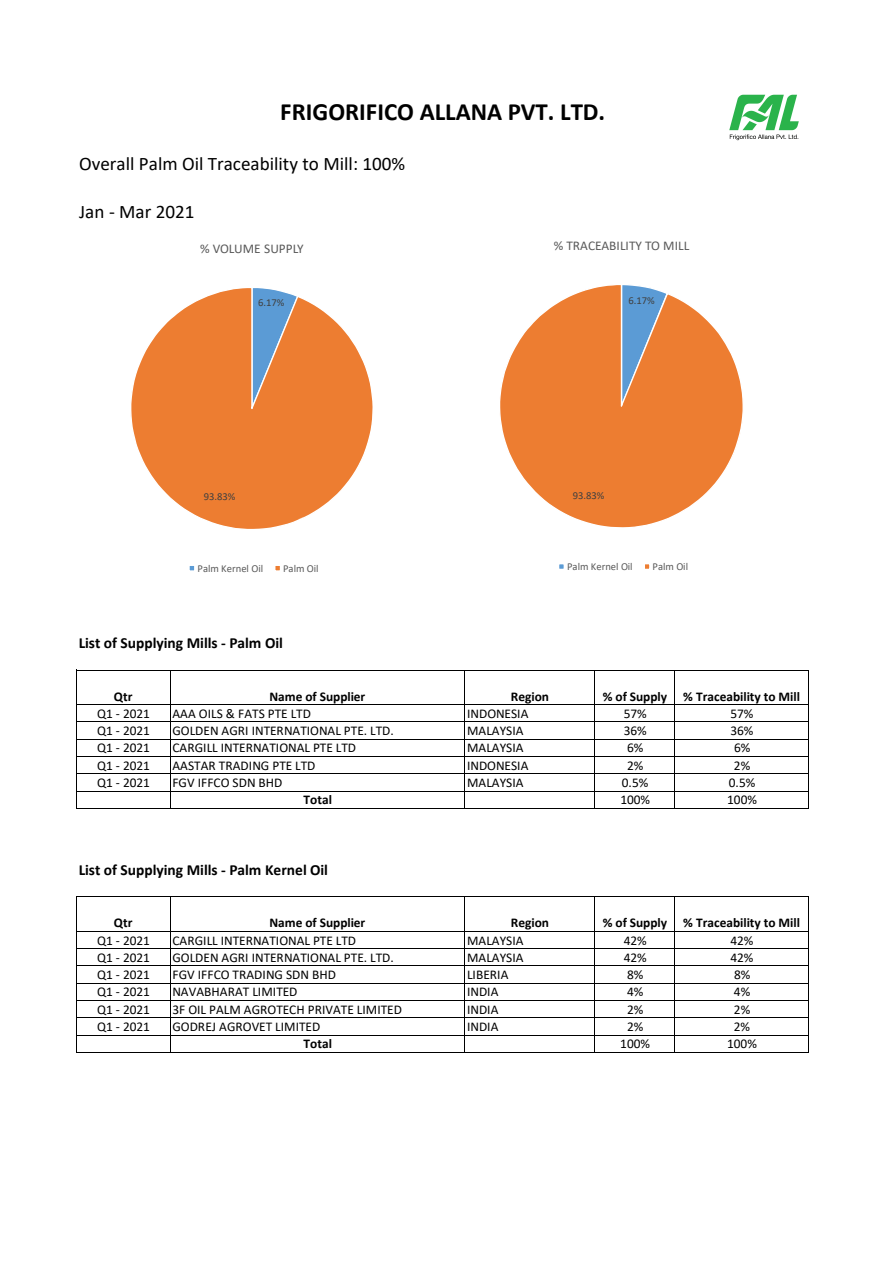
<style>
.page{position:relative;width:893px;height:1263px;background:#fff}
.page>*{position:absolute;margin:0;border:0;box-sizing:border-box;transform-origin:0 0}
.t1{font:700 24.9px "Calibri";color:#000}
.t2{font:19.05px "Calibri";color:#000}
.t3{font:700 15.45px "Calibri";color:#000}
.t4{font:13.35px "Calibri";color:#000}
.t5{font:700 13.35px "Calibri";color:#000}
.t6{font:13.35px "Calibri";color:#595959}
.t7{font:10.65px "Calibri";color:#595959}
.t8{font:10.65px "Calibri";letter-spacing:-.005em;color:#404040}
</style>
<div class="page">
<hr style="left:76px;top:670px;width:1px;height:139px;background:#000">
<hr style="left:170px;top:671px;width:1px;height:138px;background:#000">
<hr style="left:464px;top:671px;width:1px;height:138px;background:#000">
<hr style="left:594px;top:671px;width:1px;height:138px;background:#000">
<hr style="left:674px;top:671px;width:1px;height:138px;background:#000">
<hr style="left:808px;top:671px;width:1px;height:138px;background:#000">
<hr style="left:76px;top:896px;width:1px;height:157px;background:#000">
<hr style="left:170px;top:897px;width:1px;height:156px;background:#000">
<hr style="left:464px;top:897px;width:1px;height:156px;background:#000">
<hr style="left:594px;top:897px;width:1px;height:156px;background:#000">
<hr style="left:674px;top:897px;width:1px;height:156px;background:#000">
<hr style="left:808px;top:897px;width:1px;height:156px;background:#000">
<hr style="left:77px;top:670px;width:732px;height:1px;background:#000">
<hr style="left:77px;top:704px;width:732px;height:1px;background:#000">
<hr style="left:77px;top:722px;width:732px;height:1px;background:#000">
<hr style="left:77px;top:739px;width:732px;height:1px;background:#000">
<hr style="left:77px;top:756px;width:732px;height:1px;background:#000">
<hr style="left:77px;top:773px;width:732px;height:1px;background:#000">
<hr style="left:77px;top:791px;width:732px;height:1px;background:#000">
<hr style="left:77px;top:808px;width:732px;height:1px;background:#000">
<hr style="left:77px;top:896px;width:732px;height:1px;background:#000">
<hr style="left:77px;top:931px;width:732px;height:1px;background:#000">
<hr style="left:77px;top:948px;width:732px;height:1px;background:#000">
<hr style="left:77px;top:965px;width:732px;height:1px;background:#000">
<hr style="left:77px;top:983px;width:732px;height:1px;background:#000">
<hr style="left:77px;top:1000px;width:732px;height:1px;background:#000">
<hr style="left:77px;top:1017px;width:732px;height:1px;background:#000">
<hr style="left:77px;top:1035px;width:732px;height:1px;background:#000">
<hr style="left:77px;top:1052px;width:732px;height:1px;background:#000">
<svg style="left:131px;top:288px;width:242px;height:241px;fill:#ed7d31"></svg>
<svg style="left:189px;top:566px;width:6px;height:5px"></svg>
<svg style="left:275px;top:566px;width:5px;height:5px"></svg>
<svg style="left:500px;top:285px;width:243px;height:243px;fill:#ed7d31"></svg>
<svg style="left:559px;top:564px;width:5px;height:5px"></svg>
<svg style="left:645px;top:564px;width:5px;height:5px"></svg>
<img style="left:729px;top:94px;width:70px;height:47px">
<h1 class="t1" style="left:280px;top:94px;width:326px">FRIGORIFICO ALLANA PVT. LTD.</h1>
<h2 class="t2" style="left:79px;top:150px;width:327px">Overall Palm Oil Traceability to Mill: 100%</h2>
<h2 class="t2" style="left:79px;top:199px;width:117px">Jan - Mar 2021</h2>
<p class="t6" style="left:200px;top:239px;width:105px">% VOLUME SUPPLY</p>
<p class="t8" style="left:258px;top:295px;width:28px">6.17%</p>
<p class="t8" style="left:204px;top:489px;width:33px">93.83%</p>
<p class="t7" style="left:197px;top:561px;width:67px">Palm Kernel Oil</p>
<p class="t7" style="left:283px;top:561px;width:37px">Palm Oil</p>
<p class="t3" style="left:79px;top:632px;width:206px">List of Supplying Mills - Palm Oil</p>
<p class="t6" style="left:553px;top:236px;width:137px">% TRACEABILITY TO MILL</p>
<p class="t8" style="left:628px;top:293px;width:28px">6.17%</p>
<p class="t8" style="left:573px;top:488px;width:33px">93.83%</p>
<p class="t7" style="left:567px;top:559px;width:67px">Palm Kernel Oil</p>
<p class="t7" style="left:652px;top:559px;width:37px">Palm Oil</p>
<p class="t5" style="left:114px;top:687px;width:20px">Qtr</p>
<p class="t5" style="left:269px;top:687px;width:97px">Name of Supplier</p>
<p class="t5" style="left:511px;top:687px;width:40px">Region</p>
<p class="t5" style="left:603px;top:687px;width:199px">% of Supply % Traceability to Mill</p>
<p class="t4" style="left:97px;top:704px;width:54px">Q1 - 2021</p>
<p class="t4" style="left:172px;top:704px;width:140px">AAA OILS &amp; FATS PTE LTD</p>
<p class="t4" style="left:467px;top:704px;width:63px">INDONESIA</p>
<p class="t4" style="left:623px;top:704px;width:24px">57%</p>
<p class="t4" style="left:730px;top:704px;width:24px">57%</p>
<p class="t4" style="left:97px;top:721px;width:54px">Q1 - 2021</p>
<p class="t4" style="left:172px;top:721px;width:223px">GOLDEN AGRI INTERNATIONAL PTE. LTD.</p>
<p class="t4" style="left:467px;top:721px;width:58px">MALAYSIA</p>
<p class="t4" style="left:623px;top:721px;width:24px">36%</p>
<p class="t4" style="left:730px;top:721px;width:24px">36%</p>
<p class="t4" style="left:97px;top:739px;width:54px">Q1 - 2021</p>
<p class="t4" style="left:172px;top:739px;width:185px">CARGILL INTERNATIONAL PTE LTD</p>
<p class="t4" style="left:467px;top:739px;width:58px">MALAYSIA</p>
<p class="t4" style="left:627px;top:739px;width:18px">6%</p>
<p class="t4" style="left:734px;top:739px;width:18px">6%</p>
<p class="t4" style="left:97px;top:756px;width:54px">Q1 - 2021</p>
<p class="t4" style="left:172px;top:756px;width:144px">AASTAR TRADING PTE LTD</p>
<p class="t4" style="left:467px;top:756px;width:63px">INDONESIA</p>
<p class="t4" style="left:627px;top:756px;width:18px">2%</p>
<p class="t4" style="left:734px;top:756px;width:18px">2%</p>
<p class="t4" style="left:97px;top:773px;width:54px">Q1 - 2021</p>
<p class="t4" style="left:172px;top:773px;width:112px">FGV IFFCO SDN BHD</p>
<p class="t4" style="left:467px;top:773px;width:58px">MALAYSIA</p>
<p class="t4" style="left:622px;top:773px;width:28px">0.5%</p>
<p class="t4" style="left:729px;top:773px;width:28px">0.5%</p>
<p class="t5" style="left:303px;top:790px;width:30px">Total</p>
<p class="t4" style="left:620px;top:791px;width:31px">100%</p>
<p class="t4" style="left:727px;top:791px;width:31px">100%</p>
<p class="t3" style="left:79px;top:859px;width:251px">List of Supplying Mills - Palm Kernel Oil</p>
<p class="t5" style="left:114px;top:913px;width:20px">Qtr</p>
<p class="t5" style="left:269px;top:913px;width:97px">Name of Supplier</p>
<p class="t5" style="left:511px;top:913px;width:40px">Region</p>
<p class="t5" style="left:603px;top:913px;width:199px">% of Supply % Traceability to Mill</p>
<p class="t4" style="left:97px;top:931px;width:54px">Q1 - 2021</p>
<p class="t4" style="left:172px;top:931px;width:185px">CARGILL INTERNATIONAL PTE LTD</p>
<p class="t4" style="left:467px;top:931px;width:58px">MALAYSIA</p>
<p class="t4" style="left:623px;top:931px;width:24px">42%</p>
<p class="t4" style="left:730px;top:931px;width:24px">42%</p>
<p class="t4" style="left:97px;top:948px;width:54px">Q1 - 2021</p>
<p class="t4" style="left:172px;top:948px;width:223px">GOLDEN AGRI INTERNATIONAL PTE. LTD.</p>
<p class="t4" style="left:467px;top:948px;width:58px">MALAYSIA</p>
<p class="t4" style="left:623px;top:948px;width:24px">42%</p>
<p class="t4" style="left:730px;top:948px;width:24px">42%</p>
<p class="t4" style="left:97px;top:965px;width:54px">Q1 - 2021</p>
<p class="t4" style="left:172px;top:965px;width:165px">FGV IFFCO TRADING SDN BHD</p>
<p class="t4" style="left:467px;top:965px;width:43px">LIBERIA</p>
<p class="t4" style="left:627px;top:965px;width:18px">8%</p>
<p class="t4" style="left:734px;top:965px;width:18px">8%</p>
<p class="t4" style="left:97px;top:983px;width:54px">Q1 - 2021</p>
<p class="t4" style="left:172px;top:983px;width:126px">NAVABHARAT LIMITED</p>
<p class="t4" style="left:467px;top:983px;width:33px">INDIA</p>
<p class="t4" style="left:627px;top:983px;width:18px">4%</p>
<p class="t4" style="left:734px;top:983px;width:18px">4%</p>
<p class="t4" style="left:97px;top:1000px;width:54px">Q1 - 2021</p>
<p class="t4" style="left:172px;top:1000px;width:231px">3F OIL PALM AGROTECH PRIVATE LIMITED</p>
<p class="t4" style="left:467px;top:1000px;width:33px">INDIA</p>
<p class="t4" style="left:627px;top:1000px;width:18px">2%</p>
<p class="t4" style="left:734px;top:1000px;width:18px">2%</p>
<p class="t4" style="left:97px;top:1017px;width:54px">Q1 - 2021</p>
<p class="t4" style="left:172px;top:1017px;width:149px">GODREJ AGROVET LIMITED</p>
<p class="t4" style="left:467px;top:1017px;width:33px">INDIA</p>
<p class="t4" style="left:627px;top:1017px;width:18px">2%</p>
<p class="t4" style="left:734px;top:1017px;width:18px">2%</p>
<p class="t5" style="left:303px;top:1034px;width:30px">Total</p>
<p class="t4" style="left:620px;top:1035px;width:31px">100%</p>
<p class="t4" style="left:727px;top:1035px;width:31px">100%</p>
</div>
